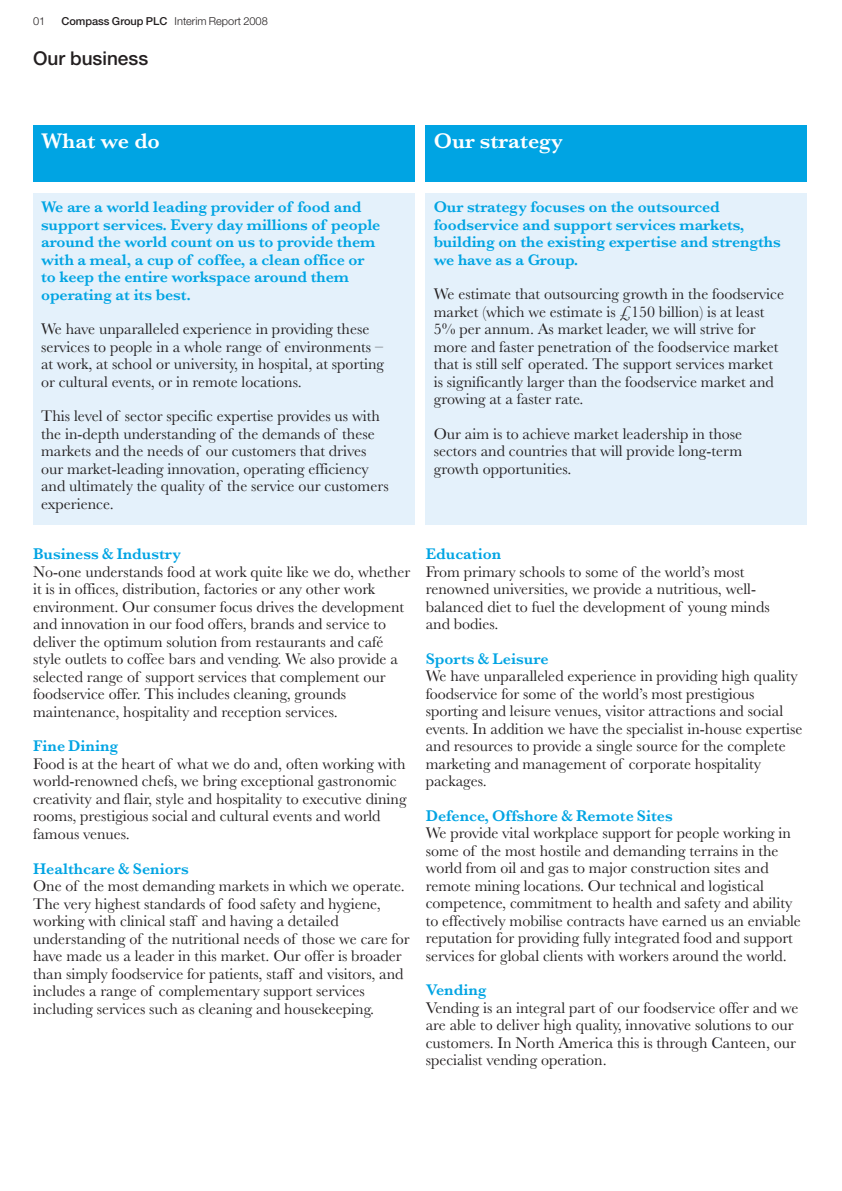
<style>
.page{position:relative;width:842px;height:1191px;background:#fff}
.page>*{position:absolute;margin:0;border:0;box-sizing:border-box;transform-origin:0 0}
.t1{font:600 22px "Baskerville";color:#fff}
.t2{font:500 19px "Helvetica Neue";color:#231f20}
.t3{font:16px/17.6px "Baskerville";color:#231f20}
.t4{font:600 16px/17.6px "Baskerville";letter-spacing:-.005em;color:#00a4e3}
.t5{font:300 11px "Helvetica Neue";color:#231f20}
.s1{font-weight:500}
</style>
<div class="page">
<div style="left:33px;top:193px;width:381px;height:332px;background:#e4f1fb"></div>
<div style="left:426px;top:193px;width:381px;height:332px;background:#e4f1fb"></div>
<div style="left:33px;top:125px;width:381px;height:57px;background:#00a4e3"></div>
<div style="left:426px;top:125px;width:381px;height:57px;background:#00a4e3"></div>
<p class="t5" style="left:33px;top:18px;width:14px">01</p>
<p class="t5" style="left:61px;top:18px;width:208px"><span class="s1">Compass Group PLC</span> Interim Report 2008</p>
<p class="t2" style="left:33px;top:52px;width:117px">Our business</p>
<h1 class="t1" style="left:41px;top:133px;width:120px">What we do</h1>
<h1 class="t1" style="left:434px;top:133px;width:131px">Our strategy</h1>
<p class="t4" style="left:41px;top:200px;width:341px">We are a world leading provider of food and support services. Every day millions of people around the world count on us to provide them with a meal, a cup of coffee, a clean office or to keep the entire workspace around them operating at its best.</p>
<p class="t3" style="left:41px;top:322px;width:345px">We have unparalleled experience in providing these services to people in a whole range of environments – at work, at school or university, in hospital, at sporting or cultural events, or in remote locations.</p>
<p class="t3" style="left:41px;top:409px;width:349px">This level of sector specific expertise provides us with the in-depth understanding of the demands of these markets and the needs of our customers that drives our market-leading innovation, operating efficiency and ultimately the quality of the service our customers experience.</p>
<p class="t4" style="left:33px;top:547px;width:150px">Business &amp; Industry</p>
<p class="t3" style="left:33px;top:564px;width:379px">No-one understands food at work quite like we do, whether it is in offices, distribution, factories or any other work environment. Our consumer focus drives the development and innovation in our food offers, brands and service to deliver the optimum solution from restaurants and café style outlets to coffee bars and vending. We also provide a selected range of support services that complement our foodservice offer. This includes cleaning, grounds maintenance, hospitality and reception services.</p>
<p class="t4" style="left:33px;top:739px;width:87px">Fine Dining</p>
<p class="t3" style="left:33px;top:756px;width:375px">Food is at the heart of what we do and, often working with world-renowned chefs, we bring exceptional gastronomic creativity and flair, style and hospitality to executive dining rooms, prestigious social and cultural events and world famous venues.</p>
<p class="t4" style="left:33px;top:861px;width:157px">Healthcare &amp; Seniors</p>
<p class="t3" style="left:33px;top:878px;width:378px">One of the most demanding markets in which we operate.<br>The very highest standards of food safety and hygiene, working with clinical staff and having a detailed understanding of the nutritional needs of those we care for have made us a leader in this market. Our offer is broader than simply foodservice for patients, staff and visitors, and includes a range of complementary support services including services such as cleaning and housekeeping.</p>
<p class="t4" style="left:434px;top:200px;width:349px">Our strategy focuses on the outsourced foodservice and support services markets, building on the existing expertise and strengths we have as a Group.</p>
<p class="t3" style="left:434px;top:287px;width:352px">We estimate that outsourcing growth in the foodservice market (which we estimate is £150 billion) is at least 5% per annum. As market leader, we will strive for more and faster penetration of the foodservice market that is still self operated. The support services market is significantly larger than the foodservice market and growing at a faster rate.</p>
<p class="t3" style="left:434px;top:426px;width:310px;text-align:justify">Our aim is to achieve market leadership in those sectors and countries that will provide long-term growth opportunities.</p>
<p class="t4" style="left:426px;top:547px;width:77px">Education</p>
<p class="t3" style="left:426px;top:564px;width:345px">From primary schools to some of the world’s most renowned universities, we provide a nutritious, well&shy;balanced diet to fuel the development of young minds and bodies.</p>
<p class="t4" style="left:426px;top:651px;width:124px">Sports &amp; Leisure</p>
<p class="t3" style="left:426px;top:669px;width:378px">We have unparalleled experience in providing high quality foodservice for some of the world’s most prestigious sporting and leisure venues, visitor attractions and social events. In addition we have the specialist in-house expertise and resources to provide a single source for the complete marketing and management of corporate hospitality packages.</p>
<p class="t4" style="left:426px;top:808px;width:248px">Defence, Offshore &amp; Remote Sites</p>
<p class="t3" style="left:426px;top:826px;width:377px">We provide vital workplace support for people working in some of the most hostile and demanding terrains in the world from oil and gas to major construction sites and remote mining locations. Our technical and logistical competence, commitment to health and safety and ability to effectively mobilise contracts have earned us an enviable reputation for providing fully integrated food and support services for global clients with workers around the world.</p>
<p class="t4" style="left:426px;top:983px;width:62px">Vending</p>
<p class="t3" style="left:426px;top:1000px;width:374px">Vending is an integral part of our foodservice offer and we are able to deliver high quality, innovative solutions to our customers. In North America this is through Canteen, our specialist vending operation.</p>
</div>
